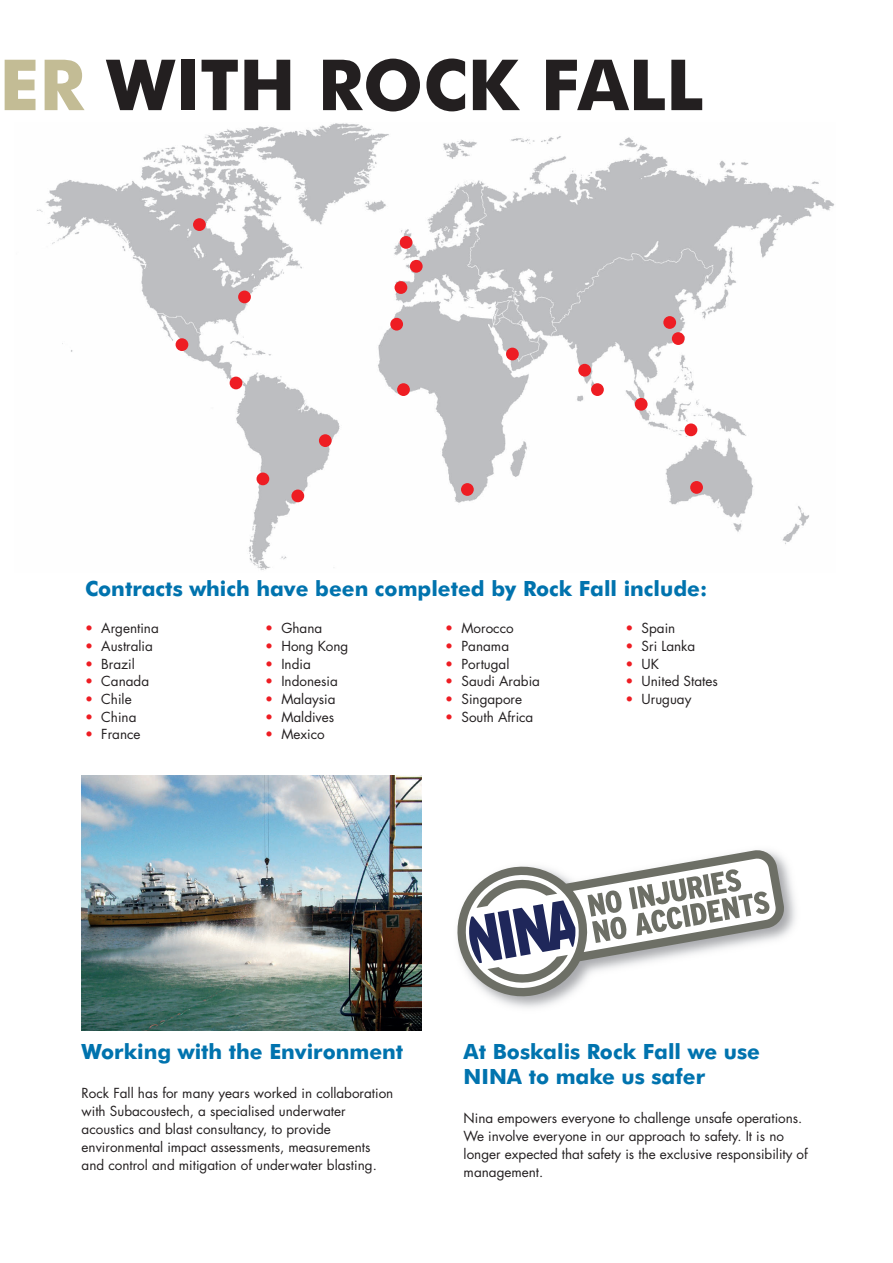
<style>
.page{position:relative;width:893px;height:1263px;background:#fff}
.page>*{position:absolute;margin:0;border:0;box-sizing:border-box;transform-origin:0 0}
.t1{font:700 70.5px "Futura BT";color:#231f20}
.t2{font:700 21px/25.2px "Futura BT";color:#0073ae}
.t3{font:13.5px/18px "Futura";color:#231f20}
.s1{color:#c3bc95}
.s2{color:#ee1d23}
</style>
<div class="page">
<img style="left:37px;top:123px;width:798px;height:447px">
<div style="left:193px;top:218px;width:13px;height:13px;background:#ee1d23;border-radius:50%"></div>
<div style="left:238px;top:291px;width:13px;height:12px;background:#ee1d23;border-radius:50%"></div>
<div style="left:176px;top:338px;width:12px;height:13px;background:#ee1d23;border-radius:50%"></div>
<div style="left:230px;top:377px;width:12px;height:12px;background:#ee1d23;border-radius:50%"></div>
<div style="left:319px;top:434px;width:13px;height:13px;background:#ee1d23;border-radius:50%"></div>
<div style="left:257px;top:472px;width:12px;height:13px;background:#ee1d23;border-radius:50%"></div>
<div style="left:291px;top:489px;width:13px;height:13px;background:#ee1d23;border-radius:50%"></div>
<div style="left:400px;top:236px;width:12px;height:13px;background:#ee1d23;border-radius:50%"></div>
<div style="left:410px;top:260px;width:13px;height:13px;background:#ee1d23;border-radius:50%"></div>
<div style="left:395px;top:281px;width:12px;height:13px;background:#ee1d23;border-radius:50%"></div>
<div style="left:390px;top:318px;width:13px;height:13px;background:#ee1d23;border-radius:50%"></div>
<div style="left:397px;top:383px;width:13px;height:13px;background:#ee1d23;border-radius:50%"></div>
<div style="left:506px;top:348px;width:13px;height:12px;background:#ee1d23;border-radius:50%"></div>
<div style="left:461px;top:483px;width:13px;height:13px;background:#ee1d23;border-radius:50%"></div>
<div style="left:578px;top:364px;width:13px;height:13px;background:#ee1d23;border-radius:50%"></div>
<div style="left:591px;top:383px;width:13px;height:13px;background:#ee1d23;border-radius:50%"></div>
<div style="left:635px;top:398px;width:13px;height:13px;background:#ee1d23;border-radius:50%"></div>
<div style="left:685px;top:423px;width:12px;height:13px;background:#ee1d23;border-radius:50%"></div>
<div style="left:690px;top:481px;width:13px;height:13px;background:#ee1d23;border-radius:50%"></div>
<div style="left:672px;top:332px;width:13px;height:13px;background:#ee1d23;border-radius:50%"></div>
<div style="left:663px;top:316px;width:13px;height:13px;background:#ee1d23;border-radius:50%"></div>
<img style="left:81px;top:775px;width:340px;height:256px">
<img style="left:490px;top:860px;width:306px;height:148px">
<svg style="left:457px;top:850px;width:327px;height:146px"></svg>
<svg style="left:461px;top:854px;width:319px;height:139px"></svg>
<h1 class="t1" style="left:-1px;top:57px;width:706px"><span class="s1">ER</span> WITH ROCK FALL</h1>
<h2 class="t2" style="left:85px;top:578px;width:624px">Contracts which have been completed by Rock Fall include:</h2>
<p class="t3" style="left:85px;top:620px;width:75px"><span class="s2">•</span> Argentina</p>
<p class="t3" style="left:85px;top:638px;width:69px"><span class="s2">•</span> Australia</p>
<p class="t3" style="left:85px;top:656px;width:51px"><span class="s2">•</span> Brazil</p>
<p class="t3" style="left:85px;top:673px;width:66px"><span class="s2">•</span> Canada</p>
<p class="t3" style="left:85px;top:691px;width:48px"><span class="s2">•</span> Chile</p>
<p class="t3" style="left:85px;top:709px;width:53px"><span class="s2">•</span> China</p>
<p class="t3" style="left:85px;top:727px;width:57px"><span class="s2">•</span> France</p>
<p class="t3" style="left:265px;top:620px;width:59px"><span class="s2">•</span> Ghana</p>
<p class="t3" style="left:265px;top:638px;width:85px"><span class="s2">•</span> Hong Kong</p>
<p class="t3" style="left:265px;top:656px;width:47px"><span class="s2">•</span> India</p>
<p class="t3" style="left:265px;top:673px;width:74px"><span class="s2">•</span> Indonesia</p>
<p class="t3" style="left:265px;top:691px;width:72px"><span class="s2">•</span> Malaysia</p>
<p class="t3" style="left:265px;top:709px;width:71px"><span class="s2">•</span> Maldives</p>
<p class="t3" style="left:265px;top:727px;width:61px"><span class="s2">•</span> Mexico</p>
<p class="t3" style="left:445px;top:620px;width:70px"><span class="s2">•</span> Morocco</p>
<p class="t3" style="left:445px;top:638px;width:65px"><span class="s2">•</span> Panama</p>
<p class="t3" style="left:445px;top:656px;width:66px"><span class="s2">•</span> Portugal</p>
<p class="t3" style="left:445px;top:673px;width:96px"><span class="s2">•</span> Saudi Arabia</p>
<p class="t3" style="left:445px;top:691px;width:78px"><span class="s2">•</span> Singapore</p>
<p class="t3" style="left:445px;top:709px;width:90px"><span class="s2">•</span> South Africa</p>
<p class="t3" style="left:625px;top:620px;width:52px"><span class="s2">•</span> Spain</p>
<p class="t3" style="left:625px;top:638px;width:72px"><span class="s2">•</span> Sri Lanka</p>
<p class="t3" style="left:625px;top:656px;width:35px"><span class="s2">•</span> UK</p>
<p class="t3" style="left:625px;top:673px;width:94px"><span class="s2">•</span> United States</p>
<p class="t3" style="left:625px;top:691px;width:68px"><span class="s2">•</span> Uruguay</p>
<h2 class="t2" style="left:82px;top:1041px;width:323px">Working with the Environment</h2>
<p class="t3" style="left:82px;top:1085px;width:313px">Rock Fall has for many years worked in collaboration with Subacoustech, a specialised underwater acoustics and blast consultancy, to provide environmental impact assessments, measurements and control and mitigation of underwater blasting.</p>
<h2 class="t2" style="left:464px;top:1040px;width:298px">At Boskalis Rock Fall we use<br>NINA to make us safer</h2>
<p class="t3" style="left:464px;top:1110px;width:346px">Nina empowers everyone to challenge unsafe operations.<br>We involve everyone in our approach to safety. It is no longer expected that safety is the exclusive responsibility of management.</p>
</div>
